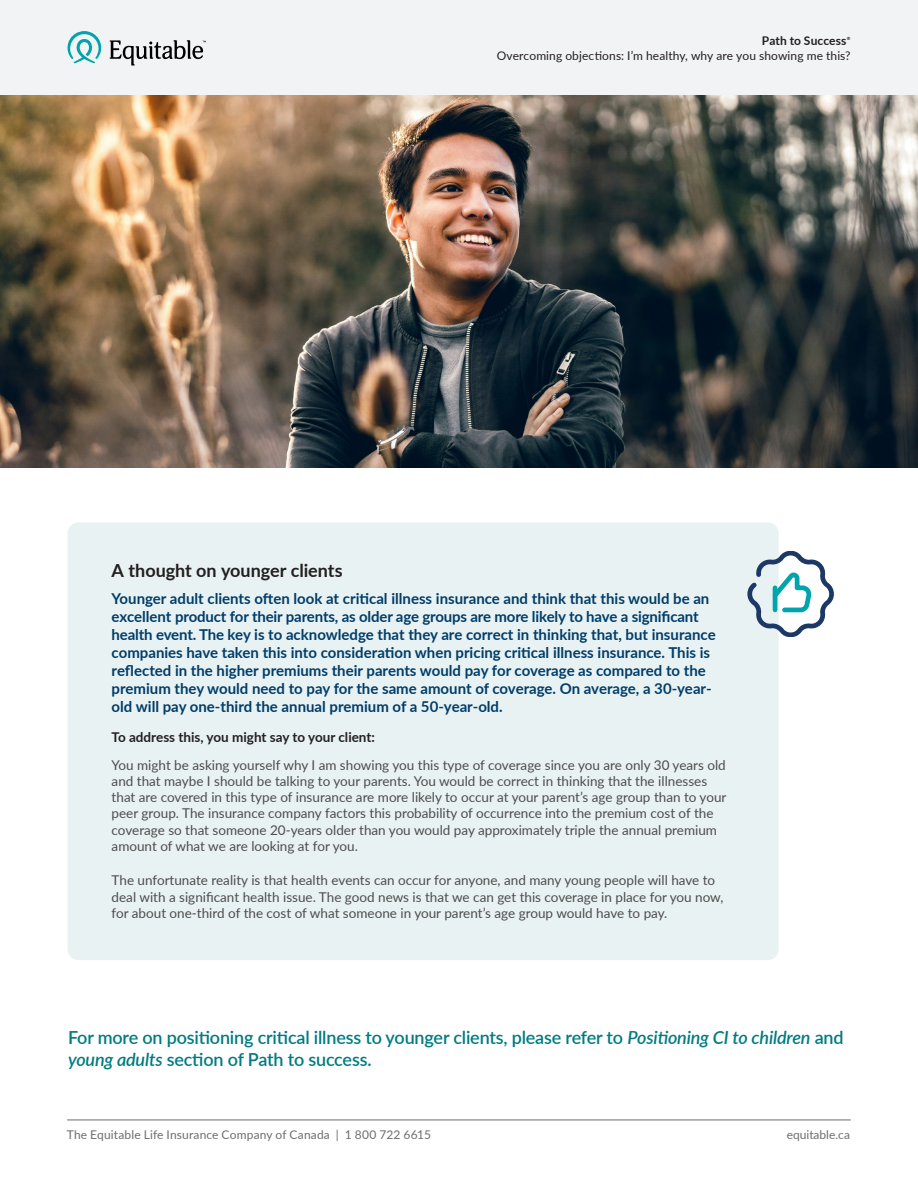
<style>
.page{position:relative;width:918px;height:1188px;background:#fff}
.page>*{position:absolute;margin:0;border:0;box-sizing:border-box;transform-origin:0 0}
.t1{font:600 18px/21.6px "Lato";letter-spacing:-.01em;color:#007b81}
.t2{font:700 18px "Lato";color:#231f20}
.t3{font:700 15px/18px "Lato";color:#003d69}
.t4{font:13.5px/16.2px "Lato";color:#4d4c4c}
.t5{font:700 13.5px "Lato";color:#231f20}
.t6{font:12px "Lato";letter-spacing:.01em;color:#6c6d70}
.t7{font:12px "Lato";letter-spacing:.01em;color:#231f20}
.t8{font:700 12px "Lato";letter-spacing:.01em;color:#231f20}
.t9{font:700 4.35px "Lato";color:#231f20}
.s1{font-style:italic}
</style>
<div class="page">
<div style="left:68px;top:522px;width:711px;height:438px;background:#e9f2f3;border-radius:11px"></div>
<svg style="left:747px;top:552px;width:87px;height:84px"></svg>
<hr style="left:773px;top:588px;width:4px;height:22px;background:#00a4ac">
<img style="left:0;top:94px;width:918px;height:374px">
<div style="left:0;top:0;width:918px;height:94px;background:#f2f3f4"></div>
<svg style="left:68px;top:31px;width:34px;height:32px"></svg>
<svg style="left:110px;top:40px;width:96px;height:26px"></svg>
<hr style="left:67px;top:1120px;width:784px;height:1px;background:#6c6d70">
<p class="t8" style="left:762px;top:32px;width:86px">Path to Success</p>
<p class="t9" style="left:847px;top:35px;width:5px">®</p>
<p class="t7" style="left:497px;top:47px;width:355px">Overcoming objections: I’m healthy, why are you showing me this?</p>
<h1 class="t2" style="left:112px;top:557px;width:233px">A thought on younger clients</h1>
<p class="t3" style="left:112px;top:589px;width:606px">Younger adult clients often look at critical illness insurance and think that this would be an excellent product for their parents, as older age groups are more likely to have a significant health event. The key is to acknowledge that they are correct in thinking that, but insurance companies have taken this into consideration when pricing critical illness insurance. This is reflected in the higher premiums their parents would pay for coverage as compared to the premium they would need to pay for the same amount of coverage. On average, a 30-year&shy;old will pay one-third the annual premium of a 50-year-old.</p>
<p class="t5" style="left:112px;top:727px;width:265px">To address this, you might say to your client:</p>
<p class="t4" style="left:112px;top:756px;width:616px">You might be asking yourself why I am showing you this type of coverage since you are only 30 years old and that maybe I should be talking to your parents. You would be correct in thinking that the illnesses that are covered in this type of insurance are more likely to occur at your parent’s age group than to your peer group. The insurance company factors this probability of occurrence into the premium cost of the coverage so that someone 20-years older than you would pay approximately triple the annual premium amount of what we are looking at for you.</p>
<p class="t4" style="left:112px;top:872px;width:613px">The unfortunate reality is that health events can occur for anyone, and many young people will have to deal with a significant health issue. The good news is that we can get this coverage in place for you now, for about one-third of the cost of what someone in your parent’s age group would have to pay.</p>
<h1 class="t1" style="left:68px;top:1026px;width:777px">For more on positioning critical illness to younger clients, please refer to <span class="s1">Positioning CI to children</span> and <span class="s1">young adults</span> section of Path to success.</h1>
<p class="t6" style="left:67px;top:1126px;width:366px">The Equitable Life Insurance Company of Canada | 1 800 722 6615</p>
<p class="t6" style="left:787px;top:1126px;width:65px">equitable.ca</p>
</div>
